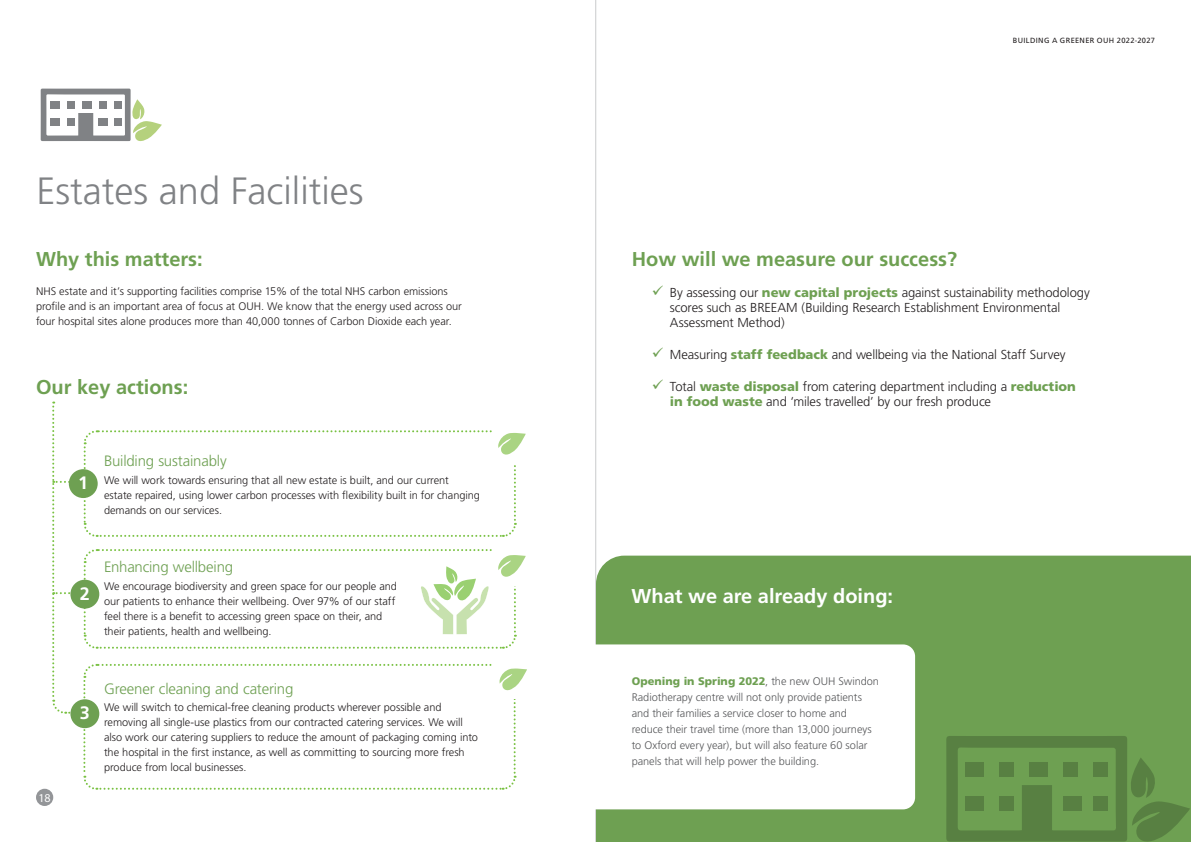
<style>
.page{position:relative;width:1191px;height:842px;background:#fff}
.page>*{position:absolute;margin:0;border:0;box-sizing:border-box;transform-origin:0 0}
.t1{font:300 38px "Frutiger";color:#808285}
.t2{font:700 20px "Frutiger";color:#6ea052}
.t3{font:700 20px "Frutiger";color:#fff}
.t4{font:700 18px "Frutiger";color:#fff}
.t5{font:300 15px "Frutiger";letter-spacing:-.015em;color:#6ea052}
.t6{font:300 13px/15px "Frutiger";letter-spacing:-.01em;color:#231f20}
.t7{font:12px "Myriad Pro";color:#fff}
.t8{font:300 11px/15px "Frutiger";letter-spacing:-.005em;color:#231f20}
.t9{font:300 11px/16px "Frutiger";letter-spacing:-.005em;color:#57585a}
.t10{font:7.5px "Frutiger";letter-spacing:.045em;color:#231f20}
.s1{color:#6ea052}
.s2{font-weight:900;color:#6ea052}
</style>
<div class="page">
<div style="left:36px;top:789px;width:17px;height:17px;background:#939598;border-radius:50%"></div>
<hr style="left:595px;top:0;width:1px;height:842px;background:#939598">
<div style="left:596px;top:556px;width:595px;height:286px;background:#6ea052"></div>
<div style="left:573px;top:644px;width:342px;height:165px;background:#fff;border-radius:12px"></div>
<svg style="left:52px;top:402px;width:475px;height:388px"></svg>
<svg style="left:41px;top:89px;width:121px;height:53px"></svg>
<svg style="left:946px;top:736px;width:244px;height:106px;background:#64914a"></svg>
<h1 class="t1" style="left:36px;top:170px;width:329px">Estates and Facilities</h1>
<h2 class="t2" style="left:36px;top:247px;width:168px">Why this matters:</h2>
<p class="t8" style="left:36px;top:284px;width:427px">NHS estate and it’s supporting facilities comprise 15% of the total NHS carbon emissions profile and is an important area of focus at OUH. We know that the energy used across our four hospital sites alone produces more than 40,000 tonnes of Carbon Dioxide each year.</p>
<h2 class="t2" style="left:36px;top:375px;width:154px">Our key actions:</h2>
<p class="t7" style="left:38px;top:790px;width:14px">18</p>
<h3 class="t4" style="left:78px;top:472px;width:12px">1</h3>
<h3 class="t5" style="left:104px;top:452px;width:124px">Building sustainably</h3>
<p class="t8" style="left:104px;top:472px;width:377px">We will work towards ensuring that all new estate is built, and our current<br>estate repaired, using lower carbon processes with flexibility built in for changing demands on our services.</p>
<h3 class="t4" style="left:80px;top:583px;width:12px">2</h3>
<h3 class="t5" style="left:104px;top:559px;width:131px">Enhancing wellbeing</h3>
<p class="t8" style="left:104px;top:579px;width:294px">We encourage biodiversity and green space for our people and our patients to enhance their wellbeing. Over 97% of our staff feel there is a benefit to accessing green space on their, and their patients, health and wellbeing.</p>
<h3 class="t4" style="left:80px;top:702px;width:12px">3</h3>
<h3 class="t5" style="left:104px;top:680px;width:191px">Greener cleaning and catering</h3>
<p class="t8" style="left:104px;top:700px;width:375px">We will switch to chemical-free cleaning products wherever possible and removing all single-use plastics from our contracted catering services. We will also work our catering suppliers to reduce the amount of packaging coming into the hospital in the first instance, as well as committing to sourcing more fresh produce from local businesses.</p>
<p class="t10" style="left:1012px;top:36px;width:144px">BUILDING A GREENER OUH 2022-2027</p>
<h2 class="t2" style="left:632px;top:247px;width:327px">How will we measure our success?</h2>
<p class="t6" style="left:670px;top:285px;width:421px;text-indent:-18px"><span class="s1">✓</span> By assessing our <span class="s2">new capital projects</span> against sustainability methodology scores such as BREEAM (Building Research Establishment Environmental<br>Assessment Method)</p>
<p class="t6" style="left:652px;top:347px;width:415px"><span class="s1">✓</span> Measuring <span class="s2">staff feedback</span> and wellbeing via the National Staff Survey</p>
<p class="t6" style="left:670px;top:379px;width:407px;text-indent:-18px"><span class="s1">✓</span> Total <span class="s2">waste disposal</span> from catering department including a <span class="s2">reduction in food waste</span> and ‘miles travelled’ by our fresh produce</p>
<h2 class="t3" style="left:631px;top:584px;width:263px">What we are already doing:</h2>
<p class="t9" style="left:632px;top:673px;width:249px"><span class="s2">Opening in Spring 2022</span>, the new OUH Swindon Radiotherapy centre will not only provide patients and their families a service closer to home and reduce their travel time (more than 13,000 journeys to Oxford every year), but will also feature 60 solar panels that will help power the building.</p>
</div>
